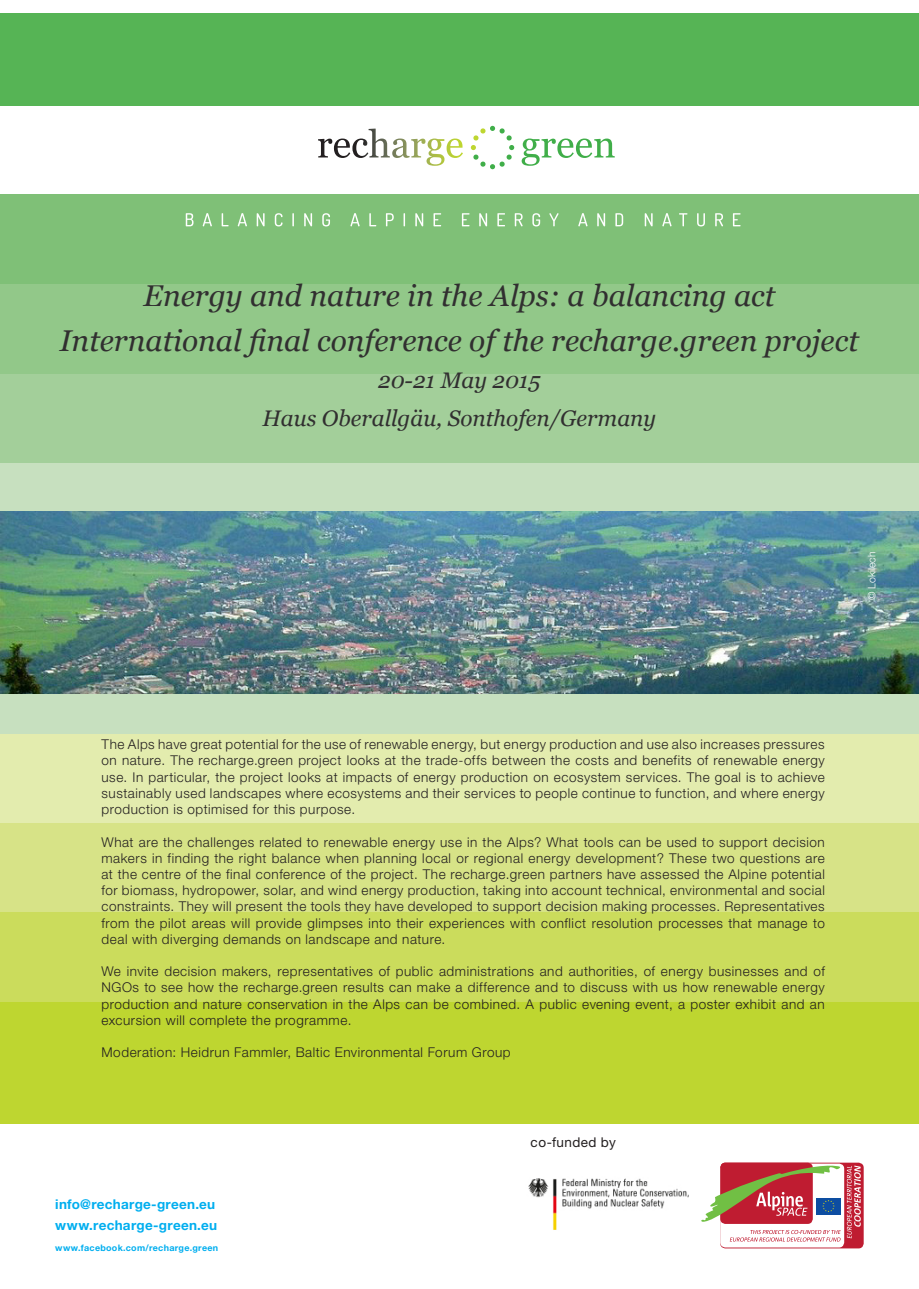
<style>
.page{position:relative;width:919px;height:1289px;background:#fff}
.page>*{position:absolute;margin:0;border:0;box-sizing:border-box;transform-origin:0 0}
.t1{font:italic 30px/45px "Georgia";color:#312f30;text-align:center}
.t2{font:italic 22.5px/37.5px "Georgia";color:#312f30;text-align:center}
.t3{font:300 13.5px/16.2px "Helvetica Neue LT Pro";letter-spacing:.04em;color:#231f20;text-align:justify}
.t4{font:700 13.5px/21px "Helvetica Neue LT Pro";letter-spacing:.02em;color:#00aeef}
.t5{font:13.5px "Helvetica Neue LT Pro";letter-spacing:.03em;color:#231f20}
.t6{font:300 10.5px "Helvetica Neue LT Pro";color:#fff}
.t7{font:700 9px "Helvetica Neue LT Pro";letter-spacing:.03em;color:#00aeef}
</style>
<div class="page">
<div style="left:0;top:463px;width:918px;height:89px;background:#c7e0bf"></div>
<div style="left:0;top:373px;width:918px;height:90px;background:#a3cf9a"></div>
<div style="left:0;top:644px;width:918px;height:89px;background:#c7e0bf"></div>
<div style="left:0;top:733px;width:918px;height:90px;background:#e3ecae"></div>
<div style="left:0;top:823px;width:918px;height:89px;background:#d7e387"></div>
<div style="left:0;top:912px;width:918px;height:89px;background:#cbdc5c"></div>
<div style="left:0;top:1001px;width:918px;height:90px;background:#bed630"></div>
<div style="left:0;top:195px;width:918px;height:89px;background:#7fc077"></div>
<div style="left:0;top:284px;width:918px;height:89px;background:#92c889"></div>
<div style="left:0;top:13px;width:918px;height:92px;background:#56b455"></div>
<svg style="left:471px;top:126px;width:43px;height:43px"></svg>
<svg style="left:521px;top:138px;width:93px;height:28px"></svg>
<img style="left:368px;top:128px;width:95px;height:38px">
<svg style="left:186px;top:213px;width:554px;height:13px"></svg>
<svg style="left:720px;top:1162px;width:143px;height:86px"></svg>
<div style="left:720px;top:1163px;width:124px;height:84px;background:#fff;border-radius:5px"></div>
<div style="left:720px;top:1162px;width:92px;height:61px;background:#bf1c31;border-radius:5px"></div>
<div style="left:815px;top:1197px;width:26px;height:17px;background:#0d4da1"></div>
<svg style="left:701px;top:1163px;width:139px;height:58px"></svg>
<svg style="left:846px;top:1165px;width:14px;height:73px"></svg>
<svg style="left:730px;top:1230px;width:110px;height:11px"></svg>
<img style="left:0;top:511px;width:918px;height:182px">
<div style="left:0;top:1034px;width:918px;height:89px;background:#bed630"></div>
<img style="left:528px;top:1178px;width:161px;height:52px">
<h1 class="t1" style="left:60px;top:273px;width:800px">Energy and nature in the Alps: a balancing act<br>International final conference of the recharge.green project</h1>
<h2 class="t2" style="left:262px;top:362px;width:395px">20-21 May 2015<br>Haus Oberallgäu, Sonthofen/Germany</h2>
<p class="t6" style="left:865px;top:600px;width:50px;rotate:-90deg">© Lokilech</p>
<p class="t3" style="left:101px;top:736px;width:724px">The Alps have great potential for the use of renewable energy, but energy production and use also increases pressures on nature. The recharge.green project looks at the trade-offs between the costs and benefits of renewable energy use. In particular, the project looks at impacts of energy production on ecosystem services. The goal is to achieve sustainably used landscapes where ecosystems and their services to people continue to function, and where energy production is optimised for this purpose.</p>
<p class="t3" style="left:101px;top:833px;width:724px">What are the challenges related to renewable energy use in the Alps? What tools can be used to support decision makers in finding the right balance when planning local or regional energy development? These two questions are at the centre of the final conference of the project. The recharge.green partners have assessed the Alpine potential for biomass, hydropower, solar, and wind energy production, taking into account technical, environmental and social constraints. They will present the tools they have developed to support decision making processes. Representatives from the pilot areas will provide glimpses into their experiences with conflict resolution processes that manage to deal with diverging demands on landscape and nature.</p>
<p class="t3" style="left:101px;top:963px;width:724px">We invite decision makers, representatives of public administrations and authorities, of energy businesses and of NGOs to see how the recharge.green results can make a difference and to discuss with us how renewable energy production and nature conservation in the Alps can be combined. A public evening event, a poster exhibit and an excursion will complete the programme.</p>
<p class="t3" style="left:101px;top:1044px;width:410px">Moderation: Heidrun Fammler, Baltic Environmental Forum Group</p>
<p class="t4" style="left:55px;top:1193px;width:163px">info@recharge-green.eu www.recharge-green.eu</p>
<p class="t7" style="left:55px;top:1242px;width:164px">www.facebook.com/recharge.green</p>
<p class="t5" style="left:530px;top:1134px;width:87px">co-funded by</p>
</div>
